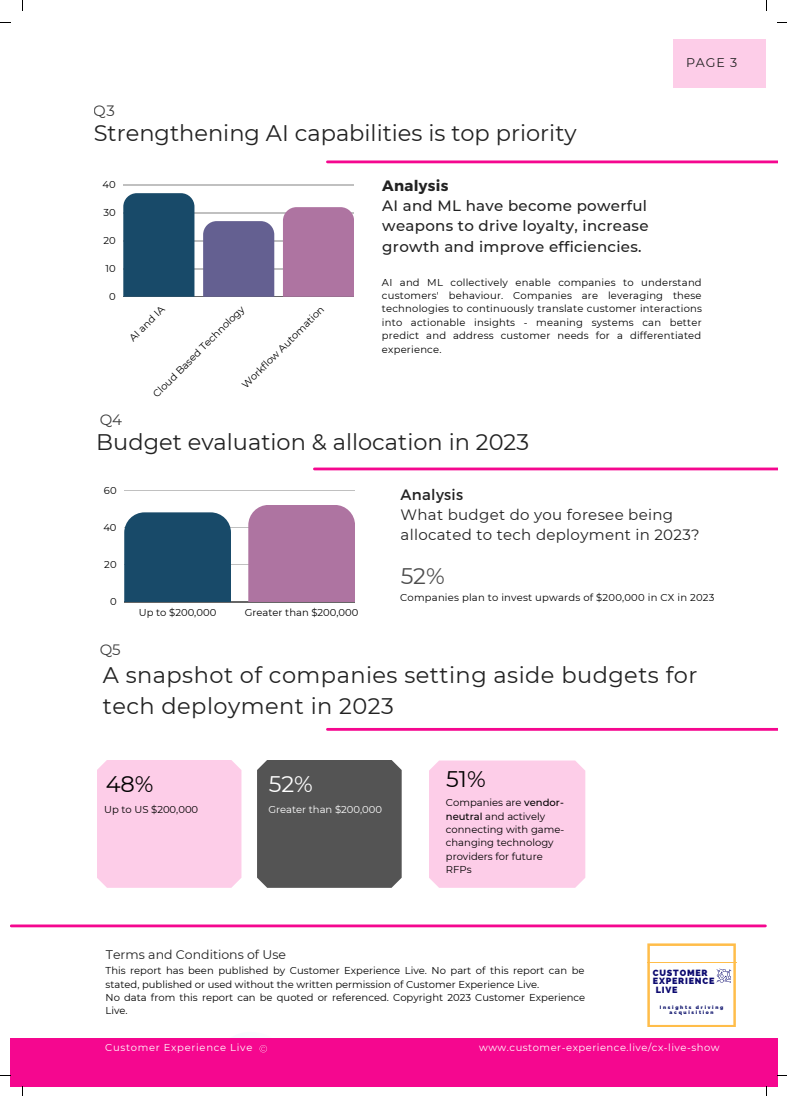
<style>
.page{position:relative;width:787px;height:1096px;background:#fff}
.page>*{position:absolute;margin:0;border:0;box-sizing:border-box;transform-origin:0 0}
.t1{font:22.5px "Montserrat";color:#222}
.t2{font:22.5px/31px "Montserrat";letter-spacing:.02em;color:#222}
.t3{font:22.5px "Montserrat";color:#000}
.t4{font:22.5px "Montserrat";color:#fff}
.t5{font:500 15px/20.6px "Montserrat";letter-spacing:.02em;color:#222;text-align:justify}
.t6{font:15px/20.6px "Montserrat";letter-spacing:.02em;color:#222}
.t7{font:700 15px "Montserrat";letter-spacing:.02em;color:#222}
.t8{font:15px "Montserrat";color:#000}
.t9{font:12.62px "Montserrat";color:#222}
.t10{font:12.5px "Montserrat";color:#222}
.t11{font:10px/13.4px "Montserrat";color:#000}
.t12{font:10px "Montserrat";letter-spacing:.02em;color:#000}
.t13{font:10px "Montserrat";letter-spacing:.05em;color:#fff}
.t14{font:10px "Montserrat";letter-spacing:.07em;color:#fff}
.t15{font:10px "Montserrat";color:#fff}
.t16{font:800 9px "Raleway";letter-spacing:.09em;color:#0c0a70}
.t17{font:800 4.88px/5.8px "Raleway";letter-spacing:.35em;color:#0d126c;text-align:center}
.s1{font-weight:500}
</style>
<div class="page">
<div style="left:673px;top:39px;width:93px;height:48px;background:#fdcde8"></div>
<div style="left:10px;top:1038px;width:767px;height:48px;background:#f5078f"></div>
<svg style="left:260px;top:1045px;width:7px;height:7px"></svg>
<hr style="left:123px;top:185px;width:231px;height:1px;background:#000">
<hr style="left:123px;top:213px;width:231px;height:1px;background:#000">
<hr style="left:123px;top:241px;width:231px;height:1px;background:#000">
<hr style="left:123px;top:268px;width:231px;height:1px;background:#000">
<hr style="left:123px;top:296px;width:231px;height:1px;background:#000">
<div style="left:123px;top:193px;width:71px;height:103px;background:#184a69"></div>
<div style="left:203px;top:221px;width:71px;height:75px;background:#646091"></div>
<div style="left:283px;top:207px;width:71px;height:89px;background:#ae74a1"></div>
<div style="left:97px;top:760px;width:144px;height:127px;background:#fdcde8"></div>
<div style="left:257px;top:760px;width:145px;height:127px;background:#545454"></div>
<hr style="left:124px;top:490px;width:231px;height:1px;background:#000">
<hr style="left:124px;top:527px;width:231px;height:1px;background:#000">
<hr style="left:124px;top:564px;width:231px;height:1px;background:#000">
<hr style="left:124px;top:601px;width:231px;height:1px;background:#000">
<div style="left:124px;top:512px;width:107px;height:89px;background:#184a69"></div>
<div style="left:248px;top:505px;width:107px;height:96px;background:#ae74a1"></div>
<div style="left:429px;top:760px;width:156px;height:127px;background:#fdcde8"></div>
<hr style="left:11px;top:924px;width:754px;height:3px;background:#f5078f">
<svg style="left:647px;top:943px;width:89px;height:84px"></svg>
<hr style="left:327px;top:160px;width:450px;height:3px;background:#f5078f">
<hr style="left:314px;top:467px;width:463px;height:3px;background:#f5078f">
<hr style="left:327px;top:728px;width:450px;height:2px;background:#f5078f">
<h2 class="t8" style="left:94px;top:101px;width:23px">Q3</h2>
<p class="t1" style="left:94px;top:120px;width:484px">Strengthening AI capabilities is top priority</p>
<p class="t9" style="left:686px;top:54px;width:53px">PAGE 3</p>
<p class="t11" style="left:102px;top:178px;width:15px">40</p>
<p class="t11" style="left:103px;top:206px;width:14px">30</p>
<p class="t11" style="left:103px;top:234px;width:14px">20</p>
<p class="t11" style="left:105px;top:262px;width:12px">10</p>
<p class="t11" style="left:109px;top:290px;width:8px">0</p>
<p class="t11" style="left:126px;top:334px;width:47px;rotate:-45deg">AI and IA</p>
<p class="t11" style="left:150px;top:391px;width:126px;rotate:-45deg">Cloud Based Technology</p>
<p class="t11" style="left:239px;top:382px;width:113px;rotate:-45deg">Workflow Automation</p>
<h2 class="t8" style="left:100px;top:411px;width:24px">Q4</h2>
<p class="t7" style="left:382px;top:176px;width:68px">Analysis</p>
<p class="t5" style="left:382px;top:195px;width:268px">AI and ML have become powerful weapons to drive loyalty, increase growth and improve efficiencies.</p>
<p class="t11" style="left:382px;top:275px;width:322px;text-align:justify">AI and ML collectively enable companies to understand customers' behaviour. Companies are leveraging these technologies to continuously translate customer interactions into actionable insights - meaning systems can better predict and address customer needs for a differentiated experience.</p>
<p class="t1" style="left:96px;top:428px;width:434px">Budget evaluation &amp; allocation in 2023</p>
<p class="t11" style="left:104px;top:483px;width:14px">60</p>
<p class="t11" style="left:103px;top:520px;width:15px">40</p>
<p class="t11" style="left:104px;top:558px;width:14px">20</p>
<p class="t11" style="left:110px;top:595px;width:8px">0</p>
<h2 class="t8" style="left:100px;top:640px;width:23px">Q5</h2>
<p class="t11" style="left:139px;top:606px;width:79px">Up to $200,000</p>
<p class="t11" style="left:245px;top:606px;width:115px">Greater than $200,000</p>
<p class="t6" style="left:401px;top:483px;width:64px">Analysis</p>
<p class="t6" style="left:401px;top:504px;width:301px">What budget do you foresee being allocated to tech deployment in 2023?</p>
<h1 class="t1" style="left:401px;top:562px;width:46px">52%</h1>
<p class="t12" style="left:400px;top:591px;width:316px">Companies plan to invest upwards of $200,000 in CX in 2023</p>
<p class="t2" style="left:103px;top:659px;width:596px">A snapshot of companies setting aside budgets for tech deployment in 2023</p>
<p class="t3" style="left:106px;top:770px;width:49px">48%</p>
<p class="t11" style="left:104px;top:803px;width:96px">Up to US $200,000</p>
<p class="t4" style="left:269px;top:770px;width:46px">52%</p>
<p class="t15" style="left:268px;top:803px;width:115px">Greater than $200,000</p>
<p class="t10" style="left:106px;top:947px;width:182px">Terms and Conditions of Use</p>
<p class="t3" style="left:446px;top:764px;width:41px">51%</p>
<p class="t11" style="left:446px;top:796px;width:120px">Companies are <span class="s1">vendor&shy;neutral</span> and actively connecting with game&shy;changing technology providers for future<br>RFPs</p>
<p class="t11" style="left:106px;top:963px;width:480px">This report has been published by Customer Experience Live. No part of this report can be stated, published or used without the written permission of Customer Experience Live.</p>
<p class="t11" style="left:106px;top:990px;width:481px">No data from this report can be quoted or referenced. Copyright 2023 Customer Experience<br>Live.</p>
<p class="t16" style="left:653px;top:966px;width:56px">CUSTOMER</p>
<p class="t16" style="left:653px;top:975px;width:63px">EXPERIENCE</p>
<p class="t16" style="left:656px;top:984px;width:23px">LIVE</p>
<p class="t17" style="left:660px;top:1003px;width:65px">Insights driving acquisition</p>
<p class="t14" style="left:105px;top:1041px;width:149px">Customer Experience Live</p>
<p class="t13" style="left:479px;top:1041px;width:242px">www.customer-experience.live/cx-live-show</p>
</div>
